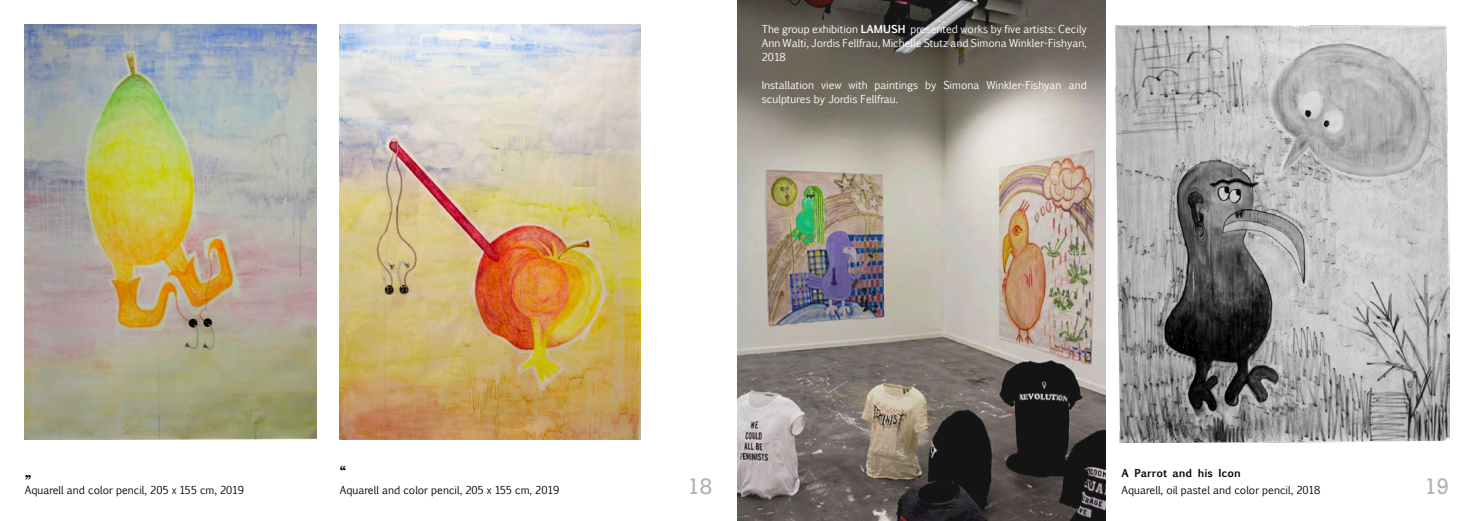
<style>
.page{position:relative;width:1474px;height:521px;background:#fff}
.page>*{position:absolute;margin:0;border:0;box-sizing:border-box;transform-origin:0 0}
.t1{font:21px "Rockwell";color:#b3b2b2}
.t2{font:700 16.62px "Marion";color:#000}
.t3{font:10.5px/14px "Euphemia UCAS";color:#fff;text-align:justify}
.t4{font:10.5px "Euphemia UCAS";color:#000}
.t5{font:700 10.5px "Euphemia UCAS";color:#000}
.s1{font-weight:700}
</style>
<div class="page">
<img style="left:340px;top:25px;width:301px;height:415px">
<img style="left:24px;top:25px;width:292px;height:415px">
<img style="left:737px;top:0;width:368px;height:521px">
<img style="left:1115px;top:25px;width:334px;height:417px">
<p class="t3" style="left:761px;top:22px;width:326px">The group exhibition <span class="s1">LAMUSH</span> presented works by five artists: Cecily Ann Walti, Jordis Fellfrau, Michelle Stutz and Simona Winkler-Fishyan, 2018</p>
<p class="t3" style="left:761px;top:78px;width:326px">Installation view with paintings by Simona Winkler-Fishyan and sculptures by Jordis Fellfrau.</p>
<h2 class="t2" style="left:25px;top:461px;width:8px">„</h2>
<p class="t4" style="left:25px;top:483px;width:221px">Aquarell and color pencil, 205 x 155 cm, 2019</p>
<h2 class="t2" style="left:340px;top:461px;width:8px">“</h2>
<p class="t4" style="left:340px;top:483px;width:221px">Aquarell and color pencil, 205 x 155 cm, 2019</p>
<p class="t5" style="left:1121px;top:465px;width:121px">A Parrot and his Icon</p>
<p class="t4" style="left:1121px;top:483px;width:200px">Aquarell, oil pastel and color pencil, 2018</p>
<h1 class="t1" style="left:687px;top:473px;width:26px">18</h1>
<h1 class="t1" style="left:1424px;top:473px;width:26px">19</h1>
</div>
